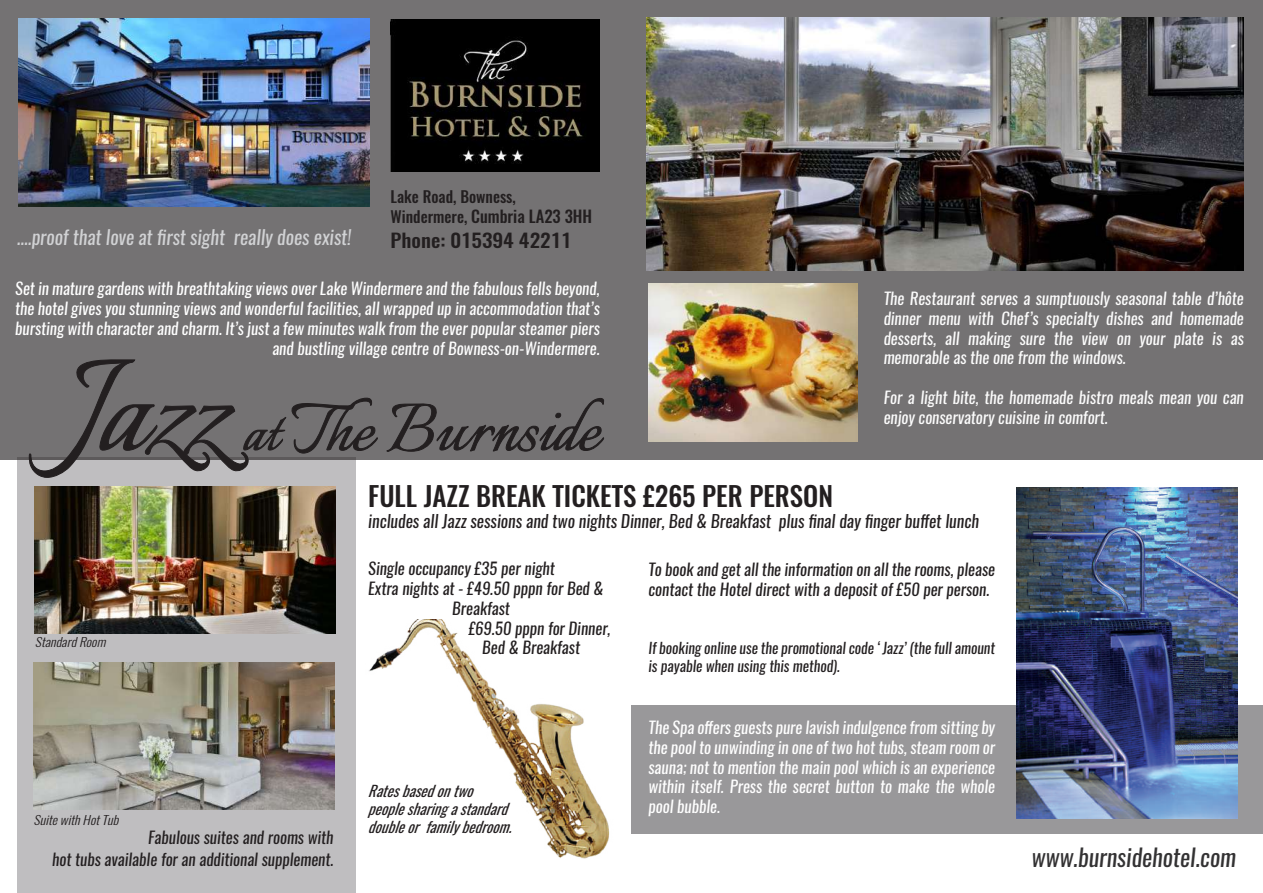
<style>
.page{position:relative;width:1263px;height:893px;background:#fff}
.page>*{position:absolute;margin:0;border:0;box-sizing:border-box;transform-origin:0 0}
.t1{font:165px "Italianno";color:#231f20}
.t2{font:84px "Italianno";color:#231f20}
.t3{font:500 27px "Oswald";color:#231f20}
.t4{font:italic 24px "Oswald";color:#333233}
.t5{font:italic 19.5px "Oswald";color:#d1d2d4}
.t6{font:500 18.9px "Oswald";color:#231f20;scale:1.11 1}
.t7{font:italic 17.25px "Oswald";color:#231f20}
.t8{font:italic 16.5px/19.8px "Oswald";color:#fff;text-align:right}
.t9{font:italic 16.5px/19.8px "Oswald";color:#231f20}
.t10{font:italic 16.5px/19.8px "Oswald";color:#fcfcfc;text-align:justify}
.t11{font:500 16.5px "Oswald";color:#231f20}
.t12{font:500 15.75px "Oswald";color:#231f20}
.t13{font:italic 15px/18px "Oswald";color:#231f20}
.t14{font:italic 300 12.3px "Oswald";color:#231f20;scale:1.1 1}
.s1{font-size:15.75px}
.s2{font-size:72px}
</style>
<div class="page">
<div style="left:631px;top:705px;width:632px;height:128px;background:#99989a"></div>
<div style="left:17px;top:457px;width:338px;height:436px;background:#bfbec0"></div>
<div style="left:0;top:0;width:1263px;height:460px;background:#747273"></div>
<img style="left:19px;top:19px;width:351px;height:188px">
<img style="left:391px;top:20px;width:209px;height:152px">
<img style="left:648px;top:283px;width:210px;height:159px">
<img style="left:35px;top:487px;width:300px;height:147px">
<img style="left:34px;top:662px;width:300px;height:147px">
<img style="left:1016px;top:488px;width:221px;height:331px">
<svg style="left:29px;top:359px;width:349px;height:119px"></svg>
<svg style="left:387px;top:398px;width:217px;height:54px"></svg>
<img style="left:646px;top:17px;width:598px;height:253px">
<img style="left:369px;top:620px;width:241px;height:239px">
<p class="t5" style="left:17px;top:224px;width:336px">....proof that love at first sight really does exist!</p>
<p class="t12" style="left:391px;top:186px;width:127px">Lake Road, Bowness,</p>
<p class="t11" style="left:391px;top:205px;width:203px"><span class="s1">Windermere,</span> Cumbria LA23 3HH</p>
<p class="t6" style="left:391px;top:227px;width:165px">Phone: 015394 42211</p>
<p class="t8" style="left:15px;top:279px;width:586px">Set in mature gardens with breathtaking views over Lake Windermere and the fabulous fells beyond, the hotel gives you stunning views and wonderful facilities, all wrapped up in accommodation that’s bursting with character and charm. It’s just a few minutes walk from the ever popular steamer piers and bustling village centre of Bowness-on-Windermere.</p>
<h1 class="t1" style="left:66px;top:318px;width:161px">Jazz</h1>
<h2 class="t2" style="left:243px;top:383px;width:357px"><span class="s2">at</span> The Burnside</h2>
<p class="t10" style="left:884px;top:288px;width:362px">The Restaurant serves a sumptuously seasonal table d’hôte dinner menu with Chef’s specialty dishes and homemade desserts, all making sure the view on your plate is as memorable as the one from the windows.</p>
<p class="t10" style="left:884px;top:387px;width:362px">For a light bite, the homemade bistro meals mean you can enjoy conservatory cuisine in comfort.</p>
<p class="t14" style="left:35px;top:633px;width:69px">StandardRoom</p>
<p class="t14" style="left:34px;top:811px;width:82px">SuitewithHotTub</p>
<p class="t9" style="left:52px;top:827px;width:283px;line-height:21.6px;text-align:right">Fabulous suites and rooms with<br>hot tubs available for an additional supplement.</p>
<h3 class="t3" style="left:368px;top:477px;width:466px">FULL JAZZ BREAK TICKETS £265 PER PERSON</h3>
<p class="t7" style="left:368px;top:509px;width:612px">includes all Jazz sessions and two nights Dinner, Bed &amp; Breakfast plus final day finger buffet lunch</p>
<p class="t9" style="left:368px;top:559px;width:188px">Single occupancy £35 per night</p>
<p class="t9" style="left:368px;top:578px;width:237px">Extra nights at - £49.50 pppn for Bed &amp;</p>
<p class="t9" style="left:452px;top:598px;width:59px">Breakfast</p>
<p class="t9" style="left:469px;top:618px;width:143px">£69.50 pppn for Dinner,</p>
<p class="t9" style="left:482px;top:638px;width:99px">Bed &amp; Breakfast</p>
<p class="t13" style="left:368px;top:782px;width:150px">Ratesbasedontwo peoplesharingastandard doubleor familybedroom.</p>
<p class="t9" style="left:648px;top:560px;width:348px">To book and get all the information on all the rooms, please contact the Hotel direct with a deposit of £50 per person.</p>
<p class="t13" style="left:648px;top:639px;width:348px">If booking online use the promotional code ‘Jazz’ (the full amount is payable when using this method).</p>
<p class="t8" style="left:648px;top:717px;width:348px;text-align:justify">The Spa offers guests pure lavish indulgence from sitting by the pool to unwinding in one of two hot tubs, steam room or sauna; not to mention the main pool which is an experience within itself. Press the secret button to make the whole pool bubble.</p>
<h3 class="t4" style="left:1031px;top:840px;width:206px">www.burnsidehotel.com</h3>
</div>
